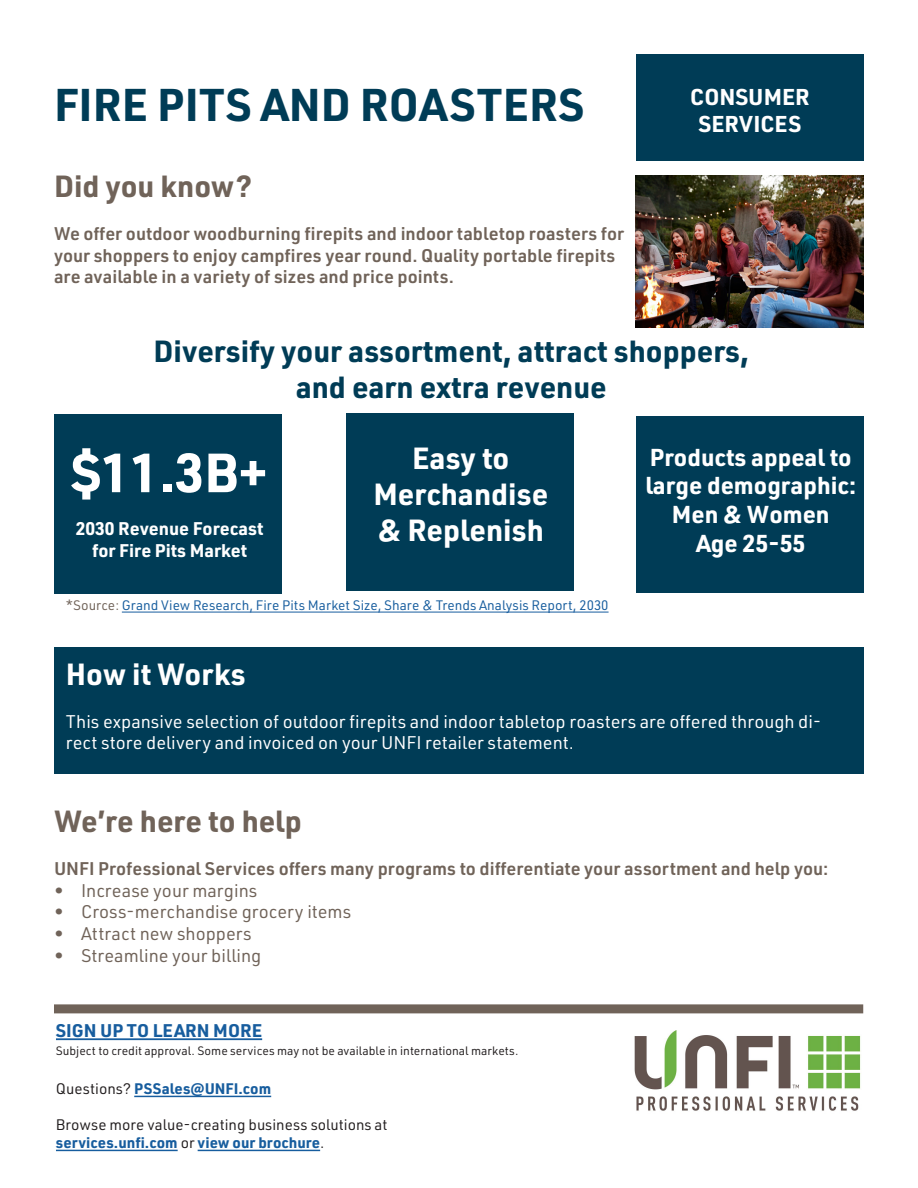
<style>
.page{position:relative;width:918px;height:1188px;background:#fff}
.page>*{position:absolute;margin:0;border:0;box-sizing:border-box;transform-origin:0 0}
.t1{font:700 54px "URWDIN";color:#fff}
.t2{font:700 45px "URWDIN";letter-spacing:.01em;color:#003c56}
.t3{font:700 30px/36px "URWDIN";color:#003c56;text-align:center}
.t4{font:700 30px/36px "URWDIN";color:#fff;text-align:center}
.t5{font:700 30px "URWDIN";color:#706359}
.t6{font:700 24px/28.8px "URWDIN";color:#fff;text-align:center}
.t7{font:700 22.5px "URWDIN";color:#fff}
.t8{font:600 18px/21.6px "URWDIN";color:#706359}
.t9{font:18px/21.6px "URWDIN";color:#fff}
.t10{font:18px "URWDIN";color:#706359}
.t11{font:700 18px/21.6px "URWDIN";color:#fff;text-align:center}
.t12{font:700 18px "URWDIN";color:#175d9e}
.t13{font:700 15px "URWDIN";color:#175d9e}
.t14{font:15px "URWDIN";color:#231f20}
.t15{font:13.5px "URWDIN";color:#175d9e}
.t16{font:12px "URWDIN";color:#231f20}
.s1{color:#706359}
.s2{font-weight:400;color:#231f20}
</style>
<div class="page">
<div style="left:54px;top:647px;width:809px;height:126px;background:#003c56"></div>
<div style="left:637px;top:416px;width:227px;height:176px;background:#003c56"></div>
<div style="left:346px;top:413px;width:227px;height:178px;background:#003c56"></div>
<div style="left:55px;top:414px;width:227px;height:180px;background:#003c56"></div>
<hr style="left:122px;top:612px;width:487px;height:1px;background:#175d9e">
<div style="left:636px;top:55px;width:227px;height:106px;background:#003c56"></div>
<img style="left:636px;top:176px;width:228px;height:152px">
<img style="left:634px;top:1031px;width:227px;height:80px">
<div style="left:54px;top:1004px;width:809px;height:9px;background:#706359"></div>
<hr style="left:56px;top:1038px;width:206px;height:2px;background:#175d9e">
<hr style="left:134px;top:1096px;width:137px;height:1px;background:#175d9e">
<hr style="left:56px;top:1150px;width:122px;height:1px;background:#175d9e">
<hr style="left:198px;top:1150px;width:122px;height:1px;background:#175d9e">
<p class="t2" style="left:54px;top:74px;width:532px">FIRE PITS AND ROASTERS</p>
<p class="t5" style="left:54px;top:166px;width:200px">Did you know?</p>
<p class="t8" style="left:54px;top:222px;width:572px">We offer outdoor woodburning firepits and indoor tabletop roasters for your shoppers to enjoy campfires year round. Quality portable firepits are available in a variety of sizes and price points.</p>
<p class="t7" style="left:690px;top:81px;width:121px">CONSUMER</p>
<p class="t7" style="left:698px;top:108px;width:104px">SERVICES</p>
<p class="t3" style="left:153px;top:332px;width:597px">Diversify your assortment, attract shoppers, and earn extra revenue</p>
<p class="t1" style="left:72px;top:436px;width:198px">$11.3B+</p>
<p class="t11" style="left:76px;top:517px;width:189px">2030 Revenue Forecast for Fire Pits Market</p>
<h3 class="t4" style="left:373px;top:439px;width:176px">Easy to<br>Merchandise &amp; Replenish</h3>
<p class="t15" style="left:66px;top:596px;width:544px"><span class="s1">*Source:</span> Grand View Research, Fire Pits Market Size, Share &amp; Trends Analysis Report, 2030</p>
<p class="t6" style="left:645px;top:442px;width:212px">Products appeal to large demographic:<br>Men &amp; Women<br>Age 25-55</p>
<p class="t4" style="left:66px;top:655px;width:181px">How it Works</p>
<p class="t9" style="left:66px;top:710px;width:757px">This expansive selection of outdoor firepits and indoor tabletop roasters are offered through di&shy;rect store delivery and invoiced on your UNFI retailer statement.</p>
<p class="t5" style="left:54px;top:801px;width:249px">We’re here to help</p>
<p class="t8" style="left:54px;top:857px;width:776px">UNFI Professional Services offers many programs to differentiate your assortment and help you:</p>
<p class="t10" style="left:54px;top:879px;width:205px">• Increase your margins</p>
<p class="t10" style="left:54px;top:900px;width:299px">• Cross-merchandise grocery items</p>
<p class="t10" style="left:54px;top:922px;width:199px">• Attract new shoppers</p>
<p class="t10" style="left:54px;top:943px;width:209px">• Streamline your billing</p>
<p class="t12" style="left:56px;top:1018px;width:208px">SIGN UP TO LEARN MORE</p>
<p class="t16" style="left:56px;top:1043px;width:464px">Subject to credit approval. Some services may not be available in international markets.</p>
<p class="t13" style="left:56px;top:1079px;width:217px"><span class="s2">Questions?</span> PSSales@UNFI.com</p>
<p class="t14" style="left:56px;top:1115px;width:333px">Browse more value-creating business solutions at</p>
<p class="t13" style="left:56px;top:1133px;width:270px">services.unfi.com <span class="s2">or</span> view our brochure<span class="s2">.</span></p>
</div>
